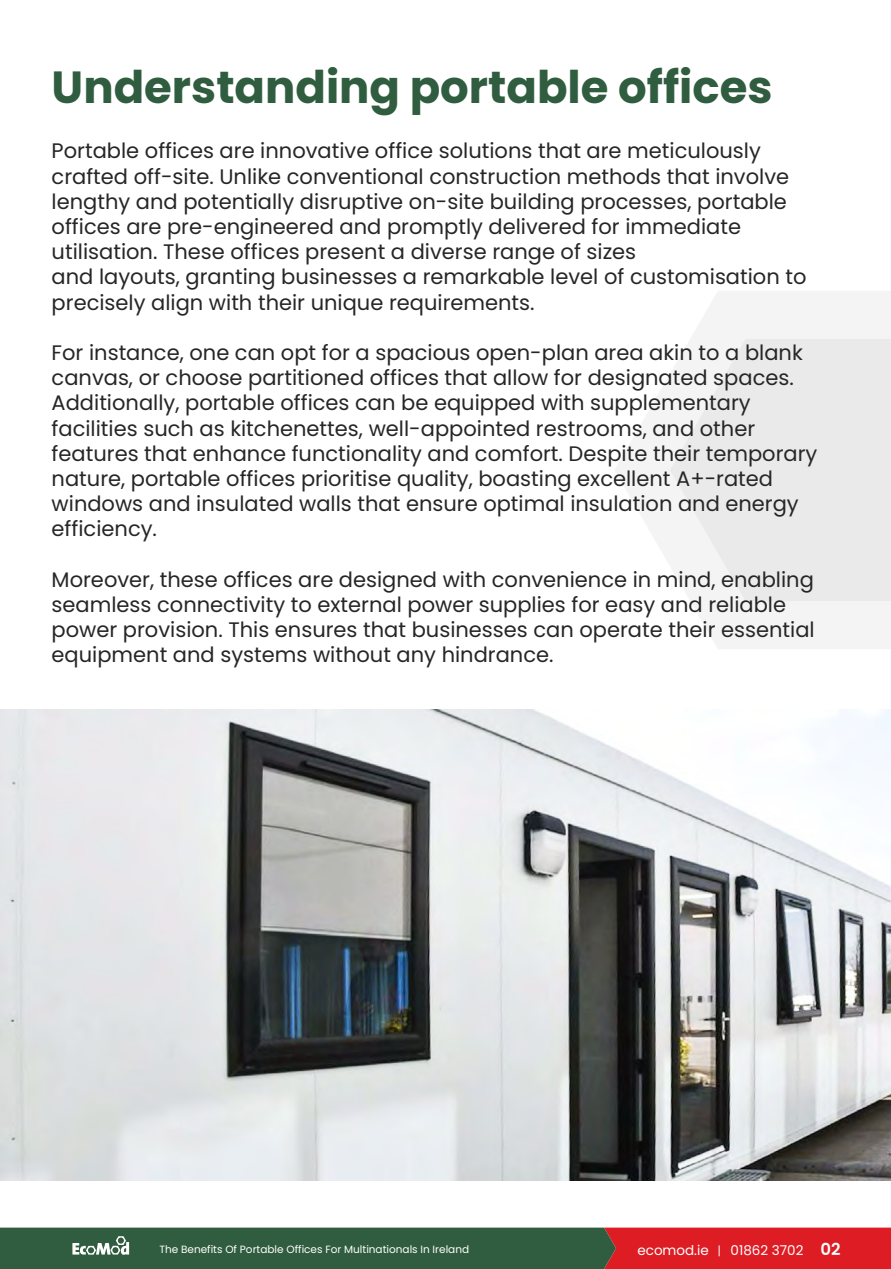
<style>
.page{position:relative;width:891px;height:1269px;background:#fff}
.page>*{position:absolute;margin:0;border:0;box-sizing:border-box;transform-origin:0 0}
.t1{font:700 45px "Poppins";color:#305d3f}
.t2{font:21px/25.2px "Poppins";color:#262626}
.t3{font:13.5px "Poppins";color:#fff}
.t4{font:10.5px "Poppins";color:#fff}
.s1{font-weight:600;font-size:16.5px}
</style>
<div class="page">
<svg style="left:0;top:1228px;width:891px;height:41px;background:#684b39"></svg>
<svg style="left:615px;top:291px;width:276px;height:358px;fill:#f4f4f4"></svg>
<svg style="left:670px;top:339px;width:221px;height:262px;fill:#eaeaea"></svg>
<img style="left:0;top:710px;width:891px;height:471px">
<h1 class="t1" style="left:52px;top:61px;width:722px">Understanding portable offices</h1>
<p class="t2" style="left:52px;top:139px;width:756px">Portable offices are innovative office solutions that are meticulously crafted off-site. Unlike conventional construction methods that involve lengthy and potentially disruptive on-site building processes, portable offices are pre-engineered and promptly delivered for immediate utilisation. These offices present a diverse range of sizes<br>and layouts, granting businesses a remarkable level of customisation to precisely align with their unique requirements.</p>
<p class="t2" style="left:52px;top:340px;width:767px">For instance, one can opt for a spacious open-plan area akin to a blank canvas, or choose partitioned offices that allow for designated spaces.<br>Additionally, portable offices can be equipped with supplementary facilities such as kitchenettes, well-appointed restrooms, and other features that enhance functionality and comfort. Despite their temporary nature, portable offices prioritise quality, boasting excellent A+-rated windows and insulated walls that ensure optimal insulation and energy efficiency.</p>
<p class="t2" style="left:52px;top:567px;width:765px">Moreover, these offices are designed with convenience in mind, enabling seamless connectivity to external power supplies for easy and reliable power provision. This ensures that businesses can operate their essential equipment and systems without any hindrance.</p>
<p class="t4" style="left:159px;top:1243px;width:311px">The Benefits Of Portable Offices For Multinationals In Ireland</p>
<p class="t3" style="left:637px;top:1242px;width:73px">ecomod.ie</p>
<p class="t3" style="left:731px;top:1242px;width:112px">01862 3702 <span class="s1">02</span></p>
</div>
